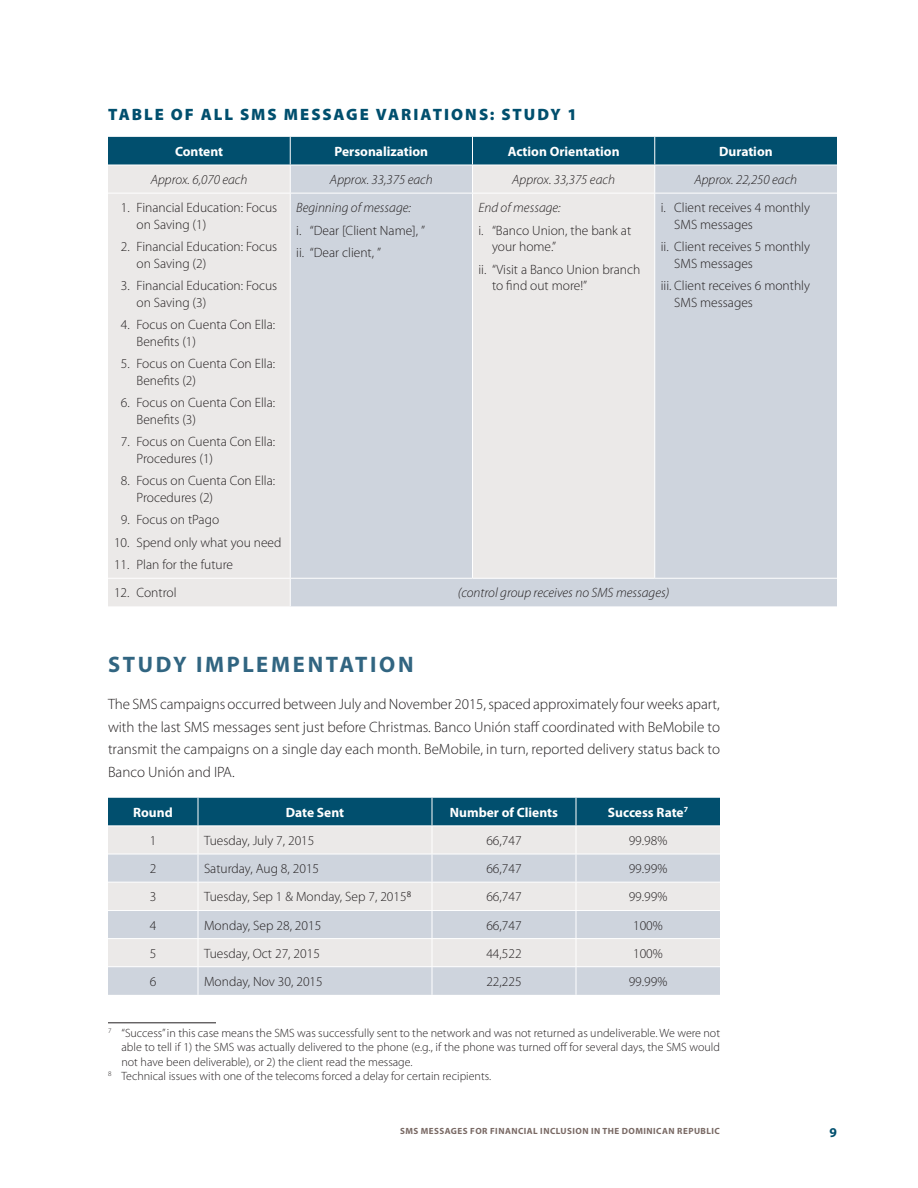
<style>
.page{position:relative;width:918px;height:1188px;background:#fff}
.page>*{position:absolute;margin:0;border:0;box-sizing:border-box;transform-origin:0 0}
.t1{font:700 22.5px "Myriad Pro";letter-spacing:.115em;color:#316581}
.t2{font:900 16.5px "Myriad Pro";letter-spacing:.115em;color:#014f6e}
.t3{font:300 15px/22.5px "Myriad Pro";color:#231f20;text-align:justify}
.t4{font:300 13.5px/16.5px "Myriad Pro";color:#231f20}
.t5{font:italic 300 13.5px "Myriad Pro";color:#231f20}
.t6{font:700 13.5px "Myriad Pro";color:#fff}
.t7{font:700 13.5px "Myriad Pro";color:#014f6e}
.t8{font:300 12px "Myriad Pro";color:#231f20}
.t9{font:700 9px "Myriad Pro";letter-spacing:.05em;color:#796964}
</style>
<div class="page">
<svg style="left:108px;top:798px;width:612px;height:197px;background:#c0ccd3"></svg>
<div style="left:108px;top:194px;width:182px;height:412px;background:#ebe9e8"></div>
<svg style="left:291px;top:194px;width:546px;height:412px;background:#d7dae0"></svg>
<svg style="left:108px;top:137px;width:729px;height:56px;background:#7299aa"></svg>
<hr style="left:472px;top:194px;width:1px;height:384px;background:#fff">
<hr style="left:654px;top:194px;width:1px;height:384px;background:#fff">
<hr style="left:108px;top:578px;width:182px;height:1px;background:#fff">
<hr style="left:290px;top:578px;width:182px;height:1px;background:#fff">
<hr style="left:472px;top:578px;width:183px;height:1px;background:#fff">
<hr style="left:655px;top:578px;width:182px;height:1px;background:#fff">
<hr style="left:108px;top:1023px;width:108px;height:1px;background:#231f20">
<p class="t2" style="left:108px;top:104px;width:470px">TABLE OF ALL SMS MESSAGE VARIATIONS: STUDY 1</p>
<p class="t6" style="left:175px;top:143px;width:50px">Content</p>
<p class="t6" style="left:335px;top:143px;width:95px">Personalization</p>
<p class="t6" style="left:508px;top:143px;width:113px">Action Orientation</p>
<p class="t6" style="left:719px;top:143px;width:55px">Duration</p>
<p class="t5" style="left:151px;top:172px;width:98px">Approx. 6,070 each</p>
<p class="t5" style="left:330px;top:172px;width:104px">Approx. 33,375 each</p>
<p class="t5" style="left:512px;top:172px;width:104px">Approx. 33,375 each</p>
<p class="t5" style="left:694px;top:172px;width:104px">Approx. 22,250 each</p>
<p class="t4" style="left:137px;top:199px;width:142px;text-indent:-16px">1. Financial Education: Focus on Saving (1)</p>
<p class="t4" style="left:137px;top:238px;width:142px;text-indent:-16px">2. Financial Education: Focus on Saving (2)</p>
<p class="t4" style="left:137px;top:277px;width:142px;text-indent:-16px">3. Financial Education: Focus on Saving (3)</p>
<p class="t4" style="left:137px;top:316px;width:140px;text-indent:-16px">4. Focus on Cuenta Con Ella:<br>Benefits (1)</p>
<p class="t4" style="left:137px;top:355px;width:140px;text-indent:-16px">5. Focus on Cuenta Con Ella:<br>Benefits (2)</p>
<p class="t4" style="left:137px;top:394px;width:140px;text-indent:-16px">6. Focus on Cuenta Con Ella:<br>Benefits (3)</p>
<p class="t4" style="left:137px;top:433px;width:140px;text-indent:-16px">7. Focus on Cuenta Con Ella:<br>Procedures (1)</p>
<p class="t4" style="left:137px;top:472px;width:140px;text-indent:-16px">8. Focus on Cuenta Con Ella:<br>Procedures (2)</p>
<p class="t4" style="left:121px;top:511px;width:100px">9. Focus on tPago</p>
<p class="t4" style="left:114px;top:534px;width:169px">10. Spend only what you need</p>
<p class="t4" style="left:114px;top:556px;width:121px">11. Plan for the future</p>
<p class="t5" style="left:296px;top:201px;width:116px">Beginning of message:</p>
<p class="t4" style="left:296px;top:219px;width:130px;line-height:22.5px">i. “Dear [Client Name], ” ii. “Dear client, ”</p>
<p class="t5" style="left:479px;top:201px;width:84px">End of message:</p>
<p class="t4" style="left:492px;top:222px;width:141px;text-indent:-14px">i. “Banco Union, the bank at your home.”</p>
<p class="t4" style="left:492px;top:261px;width:150px;text-indent:-14px">ii. “Visit a Banco Union branch to find out more!”</p>
<p class="t4" style="left:674px;top:199px;width:137px;text-indent:-14px">i. Client receives 4 monthly<br>SMS messages</p>
<p class="t4" style="left:674px;top:238px;width:137px;text-indent:-14px">ii. Client receives 5 monthly<br>SMS messages</p>
<p class="t4" style="left:674px;top:277px;width:137px;text-indent:-14px">iii. Client receives 6 monthly<br>SMS messages</p>
<p class="t4" style="left:114px;top:585px;width:64px">12. Control</p>
<p class="t5" style="left:458px;top:586px;width:213px">(control group receives no SMS messages)</p>
<h1 class="t1" style="left:108px;top:650px;width:307px">STUDY IMPLEMENTATION</h1>
<p class="t3" style="left:108px;top:693px;width:614px">The SMS campaigns occurred between July and November 2015, spaced approximately four weeks apart, with the last SMS messages sent just before Christmas. Banco Unión staff coordinated with BeMobile to transmit the campaigns on a single day each month. BeMobile, in turn, reported delivery status back to Banco Unión and IPA.</p>
<p class="t6" style="left:133px;top:804px;width:41px">Round</p>
<p class="t6" style="left:286px;top:804px;width:60px">Date Sent</p>
<p class="t6" style="left:450px;top:804px;width:110px">Number of Clients</p>
<p class="t6" style="left:608px;top:804px;width:82px">Success Rate<sup>7</sup></p>
<p class="t4" style="left:150px;top:832px;width:8px">1</p>
<p class="t4" style="left:204px;top:832px;width:112px">Tuesday, July 7, 2015</p>
<p class="t4" style="left:486px;top:832px;width:37px">66,747</p>
<p class="t4" style="left:629px;top:832px;width:40px">99.98%</p>
<p class="t4" style="left:150px;top:860px;width:8px">2</p>
<p class="t4" style="left:204px;top:860px;width:117px">Saturday, Aug 8, 2015</p>
<p class="t4" style="left:486px;top:860px;width:37px">66,747</p>
<p class="t4" style="left:629px;top:860px;width:40px">99.99%</p>
<p class="t4" style="left:150px;top:888px;width:8px">3</p>
<p class="t4" style="left:204px;top:889px;width:209px">Tuesday, Sep 1 &amp; Monday, Sep 7, 2015<sup>8</sup></p>
<p class="t4" style="left:486px;top:888px;width:37px">66,747</p>
<p class="t4" style="left:629px;top:888px;width:40px">99.99%</p>
<p class="t4" style="left:150px;top:917px;width:8px">4</p>
<p class="t4" style="left:204px;top:917px;width:119px">Monday, Sep 28, 2015</p>
<p class="t4" style="left:486px;top:917px;width:37px">66,747</p>
<p class="t4" style="left:633px;top:917px;width:31px">100%</p>
<p class="t4" style="left:150px;top:945px;width:8px">5</p>
<p class="t4" style="left:204px;top:945px;width:117px">Tuesday, Oct 27, 2015</p>
<p class="t4" style="left:486px;top:945px;width:37px">44,522</p>
<p class="t4" style="left:633px;top:945px;width:31px">100%</p>
<p class="t4" style="left:150px;top:973px;width:8px">6</p>
<p class="t4" style="left:204px;top:973px;width:120px">Monday, Nov 30, 2015</p>
<p class="t4" style="left:486px;top:973px;width:37px">22,225</p>
<p class="t4" style="left:629px;top:973px;width:40px">99.99%</p>
<p class="t8" style="left:108px;top:1026px;width:614px"><sup>7</sup> “Success” in this case means the SMS was successfully sent to the network and was not returned as undeliverable. We were not</p>
<p class="t8" style="left:122px;top:1040px;width:600px">able to tell if 1) the SMS was actually delivered to the phone (e.g., if the phone was turned off for several days, the SMS would</p>
<p class="t8" style="left:122px;top:1055px;width:293px">not have been deliverable), or 2) the client read the message.</p>
<p class="t8" style="left:108px;top:1069px;width:385px"><sup>8</sup> Technical issues with one of the telecoms forced a delay for certain recipients.</p>
<p class="t9" style="left:400px;top:1125px;width:321px">SMS MESSAGES FOR FINANCIAL INCLUSION IN THE DOMINICAN REPUBLIC</p>
<p class="t7" style="left:830px;top:1124px;width:9px">9</p>
</div>
